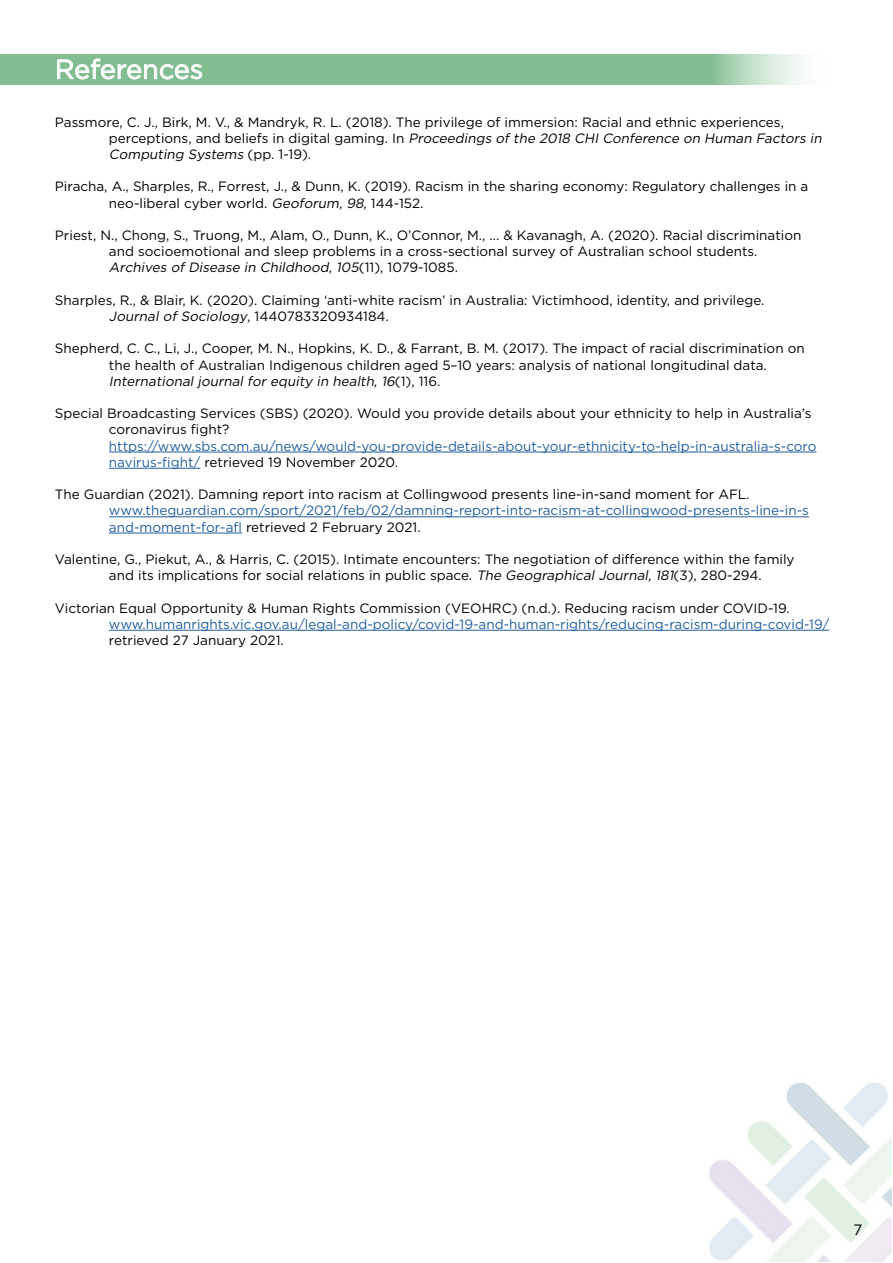
<style>
.page{position:relative;width:893px;height:1263px;background:#fff}
.page>*{position:absolute;margin:0;border:0;box-sizing:border-box;transform-origin:0 0}
.t1{font:27px "Gotham";color:#fff}
.t2{font:15px "Gotham";color:#000}
.t3{font:13.5px/16.2px "Gotham";color:#000}
.t4{font:13.5px/16.2px "Gotham";color:#215e9e}
.s1{font-style:italic}
.s2{color:#000}
</style>
<div class="page">
<img style="left:709px;top:1082px;width:182px;height:179px">
<hr style="left:109px;top:452px;width:707px;height:1px;background:#215e9e">
<hr style="left:109px;top:468px;width:91px;height:1px;background:#215e9e">
<hr style="left:109px;top:516px;width:700px;height:1px;background:#215e9e">
<hr style="left:109px;top:533px;width:133px;height:1px;background:#215e9e">
<hr style="left:109px;top:630px;width:720px;height:1px;background:#215e9e">
<svg style="left:0;top:54px;width:802px;height:31px;background:#8ac198"></svg>
<svg style="left:57px;top:59px;width:145px;height:20px;background:#a3ceae"></svg>
<h1 class="t1" style="left:55px;top:52px;width:150px">References</h1>
<p class="t3" style="left:109px;top:113px;width:717px;text-indent:-54px">Passmore, C. J., Birk, M. V., &amp; Mandryk, R. L. (2018). The privilege of immersion: Racial and ethnic experiences,<br>p e rce p t i o n s , a n d b e l i e fs i n d i g i t a l g a m i n g . I n <span class="s1">Proceedings of the 2018 CHI Conference on Human Factors in<br>Computing Systems</span> ( p p . 1 -1 9 ) .</p>
<p class="t3" style="left:109px;top:178px;width:701px;text-indent:-54px">Piracha, A., Sharples, R., Forrest, J., &amp; Dunn, K. (2019). Racism in the sharing economy: Regulatory challenges in a neo-liberal cyber world. <span class="s1">Geoforum, 98,</span> 144-152.</p>
<p class="t3" style="left:109px;top:227px;width:694px;text-indent:-54px">Priest, N., Chong, S., Truong, M., Alam, O., Dunn, K., O’Connor, M., ... &amp; Kavanagh, A. (2020). Racial discrimination and socioemotional and sleep problems in a cross-sectional survey of Australian school students.<br><span class="s1">Archives of Disease in Childhood, 105</span>( 1 1 ) , 1 0 7 9 -1 0 8 5 .</p>
<p class="t3" style="left:109px;top:292px;width:657px;text-indent:-54px">Sharples, R., &amp; Blair, K. (2020). Claiming ‘anti-white racism’ in Australia: Victimhood, identity, and privilege.<br><span class="s1">Journal of Sociology</span>, 1440783320934184.</p>
<p class="t3" style="left:109px;top:340px;width:697px;text-indent:-54px">Shepherd, C. C., Li, J., Cooper, M. N., Hopkins, K. D., &amp; Farrant, B. M. (2017). The impact of racial discrimination on the health of Australian Indigenous children aged 5–10 years: analysis of national longitudinal data.<br><span class="s1">International journal for equity in health, 16</span>( 1 ) , 1 1 6 .</p>
<p class="t3" style="left:109px;top:405px;width:704px;text-indent:-54px">Special Broadcasting Services (SBS) (2020). Would you provide details about your ethnicity to help in Australia’s coronavirus fight?</p>
<p class="t4" style="left:109px;top:437px;width:709px">https://www.sbs.com.au/news/would-you-provide-details-about-your-ethnicity-to-help-in-australia-s-coro navirus-fight/ <span class="s2">retrieved 19 November 2020.</span></p>
<p class="t3" style="left:55px;top:486px;width:696px">The Guardian (2021). Damning report into racism at Collingwood presents line-in-sand moment for AFL.</p>
<p class="t4" style="left:109px;top:502px;width:701px">www.theguardian.com/sport/2021/feb/02/damning-report-into-racism-at-collingwood-presents-line-in-s and-moment-for-afl <span class="s2">retrieved 2 February 2021.</span></p>
<p class="t3" style="left:109px;top:551px;width:687px;text-indent:-54px">Valentine, G., Piekut, A., &amp; Harris, C. (2015). Intimate encounters: The negotiation of difference within the family and its implications for social relations in public space. <span class="s1">The Geographical Journal, 181</span>(3), 280-294.</p>
<p class="t3" style="left:55px;top:599px;width:736px">Victorian Equal Opportunity &amp; Human Rights Commission (VEOHRC) (n.d.). Reducing racism under COVID-19.</p>
<p class="t4" style="left:109px;top:616px;width:722px">www.humanrights.vic.gov.au/legal-and-policy/covid-19-and-human-rights/reducing-racism-during-covid-19/</p>
<p class="t3" style="left:109px;top:632px;width:176px">retrieved 27 January 2021.</p>
<p class="t2" style="left:853px;top:1220px;width:10px">7</p>
</div>
